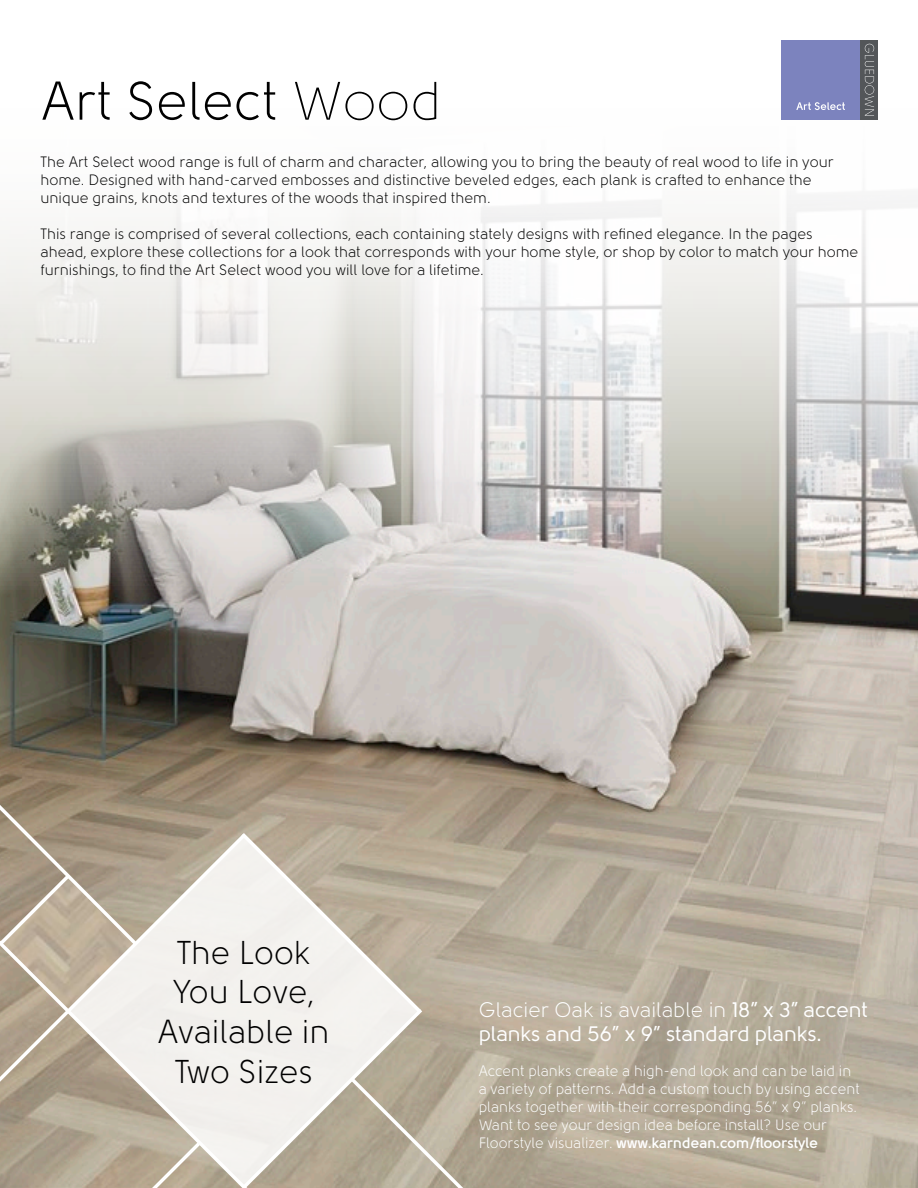
<style>
.page{position:relative;width:918px;height:1188px;background:#fff}
.page>*{position:absolute;margin:0;border:0;box-sizing:border-box;transform-origin:0 0}
.t1{font:54px "Solomon";color:#000}
.t2{font:33px "Solomon";color:#000}
.t3{font:21px/24px "Solomon";color:#fff}
.t4{font:15px/18px "Solomon";color:#000}
.t5{font:15px/18px "Solomon";color:#fff}
.s1{font-weight:300}
.s2{font-style:inherit}
.s3{font-weight:700}
</style>
<div class="page">
<img style="left:0;top:195px;width:918px;height:993px">
<div style="left:781px;top:40px;width:79px;height:80px;background:#7c83be"></div>
<svg style="left:796px;top:102px;width:49px;height:8px"></svg>
<div style="left:860px;top:40px;width:18px;height:80px;background:#535659"></div>
<svg style="left:865px;top:44px;width:9px;height:72px"></svg>
<svg style="left:141px;top:831px;width:97px;height:94px"></svg>
<svg style="left:0;top:925px;width:238px;height:263px;background:#d0c9bd"></svg>
<svg style="left:129px;top:1139px;width:75px;height:49px;background:#bcb09b"></svg>
<svg style="left:0;top:786px;width:141px;height:225px;background:#b3a592"></svg>
<svg style="left:238px;top:829px;width:244px;height:359px;background:#cdc5b8"></svg>
<p class="t1" style="left:41px;top:72px;width:402px">Art Select <span class="s1">Wood</span></p>
<p class="t4" style="left:40px;top:153px;width:795px">The Art Select wood range is full of charm and character, allowing you to bring the beauty of real wood to life in your home. Designed with hand-carved embosses and distinctive beveled edges, each plank is crafted to enhance the unique grains, knots and textures of the woods that inspired them.</p>
<p class="t4" style="left:40px;top:225px;width:819px">This range is comprised of several collections, each containing stately designs with refined elegance. In the pages ahead, explore these collections for a look that corresponds with your home style, or shop by color to match your home furnishings, to find the Art Select wood you will love for a lifetime.</p>
<p class="t2" style="left:177px;top:935px;width:135px">The Look</p>
<p class="t2" style="left:173px;top:974px;width:144px">You Love,</p>
<p class="t2" style="left:158px;top:1014px;width:173px">Available in</p>
<p class="t2" style="left:175px;top:1053px;width:139px">Two Sizes</p>
<p class="t3" style="left:479px;top:998px;width:391px"><span class="s2">Glacier Oak is available in</span> 18” x 3” accent planks and 56” x 9” standard planks.</p>
<p class="t5" style="left:479px;top:1061px;width:383px">Accent planks create a high-end look and can be laid in a variety of patterns. Add a custom touch by using accent planks together with their corresponding 56” x 9” planks.<br>Want to see your design idea before install? Use our Floorstyle visualizer. <span class="s3">www.karndean.com/floorstyle</span></p>
</div>
